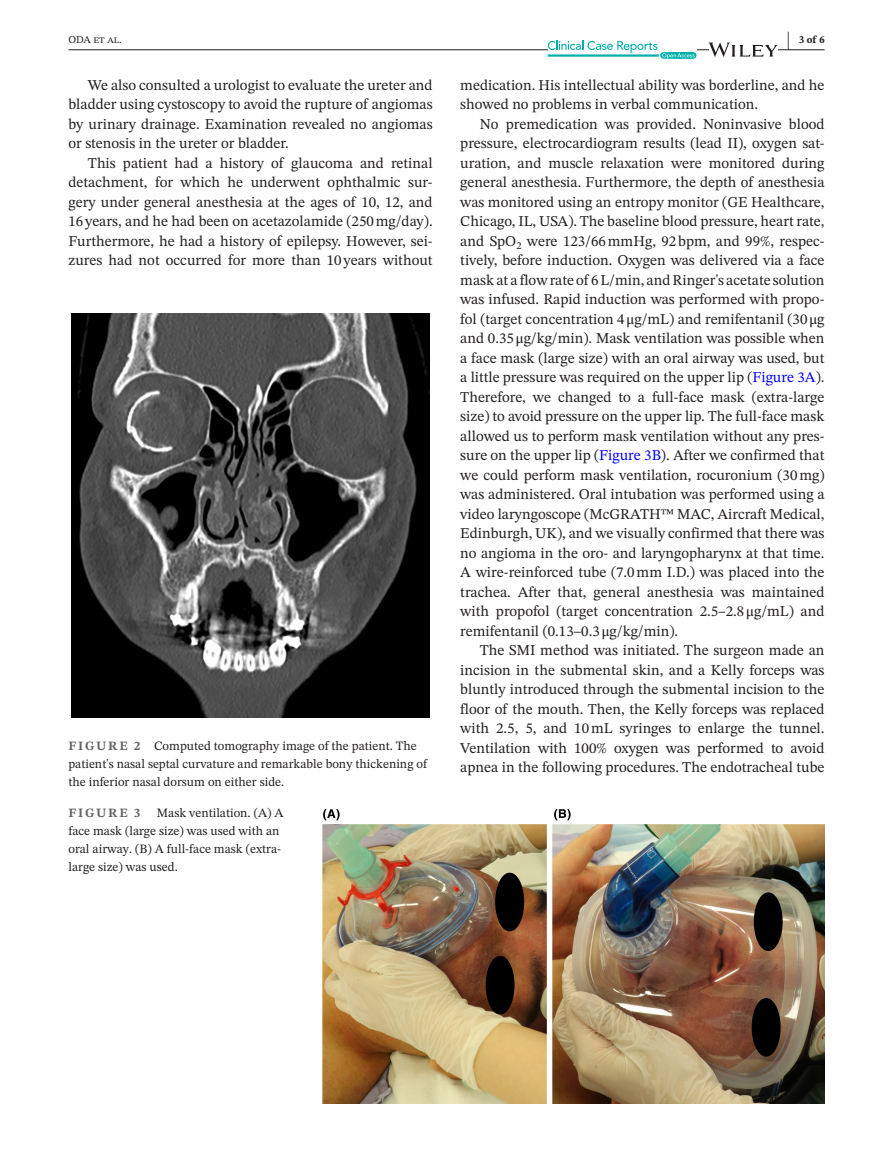
<style>
.page{position:relative;width:893px;height:1174px;background:#fff}
.page>*{position:absolute;margin:0;border:0;box-sizing:border-box;transform-origin:0 0}
.t1{font:700 21px "STIX Two Text";color:#231f20;scale:.42 1}
.t2{font:15px/19.5px "STIX Two Text";color:#231f20;text-align:justify}
.t3{font:12.75px/18px "STIX Two Text";color:#231f20}
.t4{font:700 12.75px "STIX Two Text";letter-spacing:.14em;color:#636366}
.t5{font:10.5px "STIX Two Text";color:#231f20}
.t6{font:700 10.5px "STIX Two Text";color:#231f20}
.s1{font-family:"STIX"}
.s2{color:#00f}
.s3{font-weight:700;color:#636366}
</style>
<div class="page">
<hr style="left:68px;top:49px;width:756px;height:1px;background:#231f20">
<svg style="left:548px;top:41px;width:148px;height:18px"></svg>
<svg style="left:709px;top:43px;width:68px;height:14px"></svg>
<div style="left:68px;top:314px;width:365px;height:404px;background:linear-gradient(to bottom,#fff,#fff)"></div>
<img style="left:72px;top:314px;width:357px;height:404px">
<img style="left:323px;top:809px;width:501px;height:295px">
<h1 class="t1" style="left:787px;top:24px;width:8px">|</h1>
<p class="t5" style="left:68px;top:32px;width:55px">ODA et al.</p>
<p class="t6" style="left:799px;top:32px;width:27px">3 of 6</p>
<p class="t2" style="left:68px;top:75px;width:366px;text-indent:20px">We also consulted a urologist to evaluate the ureter and bladder using cystoscopy to avoid the rupture of angiomas by urinary drainage. Examination revealed no angiomas or stenosis in the ureter or bladder.</p>
<p class="t2" style="left:68px;top:153px;width:366px;text-indent:20px">This patient had a history of glaucoma and retinal detachment, for which he underwent ophthalmic sur&shy;gery under general anesthesia at the ages of 10, 12, and 16 years, and he had been on acetazolamide (250mg/day).<br>Furthermore, he had a history of epilepsy. However, sei&shy;zures had not occurred for more than 10 years without</p>
<p class="t2" style="left:460px;top:75px;width:366px">medication. His intellectual ability was borderline, and he showed no problems in verbal communication.</p>
<p class="t2" style="left:460px;top:114px;width:366px;text-indent:20px">No premedication was provided. Noninvasive blood pressure, electrocardiogram results (lead II), oxygen sat&shy;uration, and muscle relaxation were monitored during general anesthesia. Furthermore, the depth of anesthesia was monitored using an entropy monitor (GE Healthcare, Chicago, IL, USA). The baseline blood pressure, heart rate, and SpO<sub>2</sub> were 123/66mmHg, 92bpm, and 99%, respec&shy;tively, before induction. Oxygen was delivered via a face mask at a flow rate of 6L/min, and Ringer's acetate solution was infused. Rapid induction was performed with propo&shy;fol (target concentration 4<span class="s1">μ</span>g/mL) and remifentanil (30<span class="s1">μ</span>g and 0.35<span class="s1">μ</span>g/kg/min). Mask ventilation was possible when a face mask (large size) with an oral airway was used, but a little pressure was required on the upper lip (<span class="s2">Figure 3A</span>).<br>Therefore, we changed to a full-face mask (extra-large size) to avoid pressure on the upper lip. The full-face mask allowed us to perform mask ventilation without any pres&shy;sure on the upper lip (<span class="s2">Figure 3B</span>). After we confirmed that we could perform mask ventilation, rocuronium (30mg) was administered. Oral intubation was performed using a video laryngoscope (McGRATH™ MAC, Aircraft Medical, Edinburgh, UK), and we visually confirmed that there was no angioma in the oro- and laryngopharynx at that time.<br>A wire-reinforced tube (7.0mm I.D.) was placed into the trachea. After that, general anesthesia was maintained with propofol (target concentration 2.5–2.8<span class="s1">μ</span>g/mL) and remifentanil (0.13–0.3<span class="s1">μ</span>g/kg/min).</p>
<p class="t2" style="left:460px;top:640px;width:366px;text-indent:20px">The SMI method was initiated. The surgeon made an incision in the submental skin, and a Kelly forceps was bluntly introduced through the submental incision to the floor of the mouth. Then, the Kelly forceps was replaced with 2.5, 5, and 10mL syringes to enlarge the tunnel.<br>Ventilation with 100% oxygen was performed to avoid apnea in the following procedures. The endotracheal tube</p>
<p class="t3" style="left:68px;top:737px;width:360px"><span class="s3">FIGURE 2</span> Computed tomography image of the patient. The patient's nasal septal curvature and remarkable bony thickening of the inferior nasal dorsum on either side.</p>
<p class="t4" style="left:68px;top:803px;width:74px">FIGURE 3</p>
<p class="t3" style="left:68px;top:803px;width:217px;text-indent:88px">Mask ventilation. (A) A face mask (large size) was used with an oral airway. (B) A full-face mask (extra&shy;large size) was used.</p>
</div>
